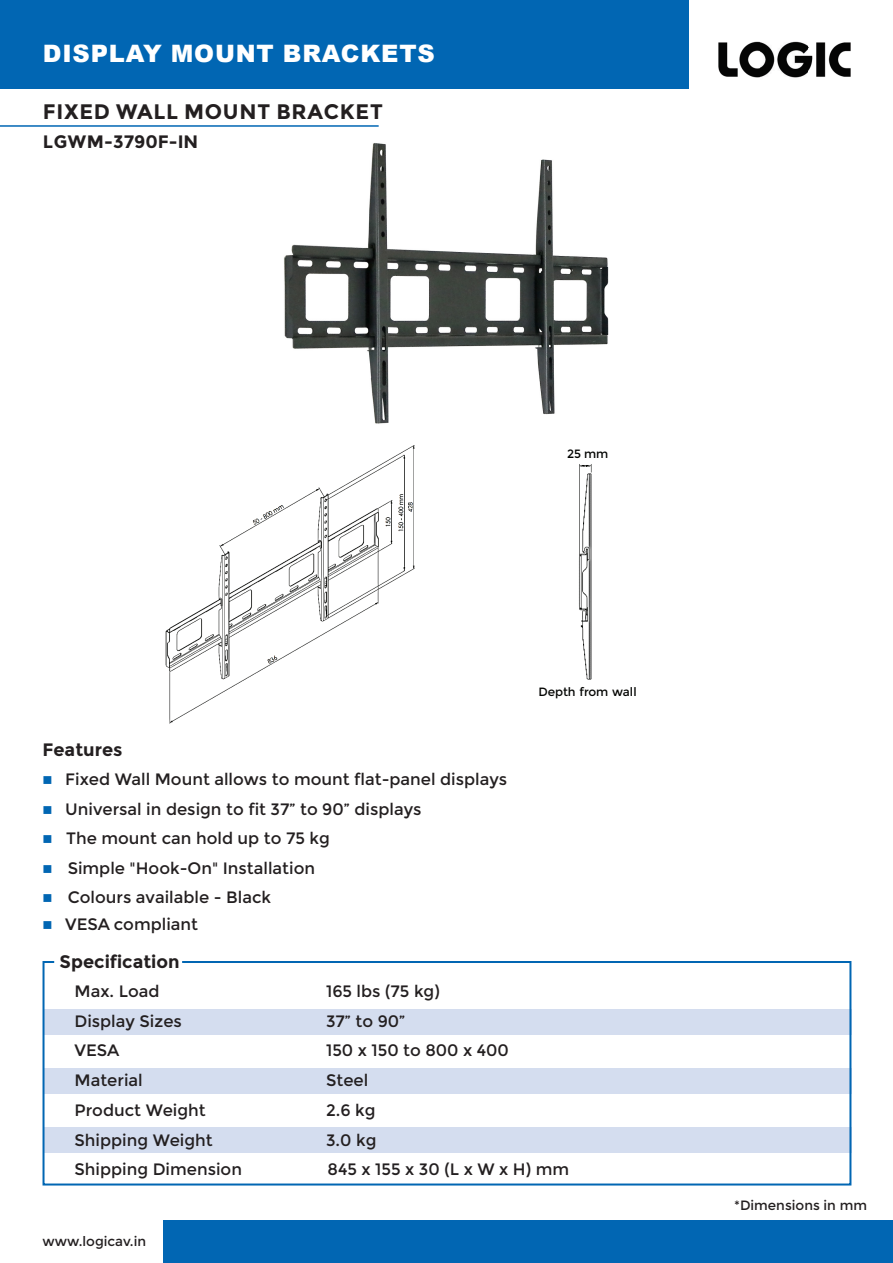
<style>
.page{position:relative;width:893px;height:1263px;background:#fff}
.page>*{position:absolute;margin:0;border:0;box-sizing:border-box;transform-origin:0 0}
.t1{font:900 24px "Arial";letter-spacing:.035em;color:#fff}
.t2{font:700 21px "Montreal";letter-spacing:.035em;color:#231f20}
.t3{font:700 18px "Montreal";color:#231f20}
.t4{font:16.5px/27.2px "Montreal";color:#231f20}
.t5{font:13.5px "Montreal";color:#231f20}
.t6{font:12px "Montreal";color:#040503}
.s1{color:#0166b3}
</style>
<div class="page">
<div style="left:0;top:0;width:689px;height:88px;background:#0166b3"></div>
<img style="left:718px;top:41px;width:133px;height:37px">
<div style="left:164px;top:1220px;width:729px;height:43px;background:#0166b3"></div>
<svg style="left:42px;top:961px;width:810px;height:225px"></svg>
<img style="left:579px;top:464px;width:13px;height:216px">
<img style="left:165px;top:445px;width:250px;height:279px">
<img style="left:284px;top:143px;width:325px;height:281px">
<hr style="left:0;top:125px;width:379px;height:2px;background:#0166b3">
<h1 class="t1" style="left:43px;top:36px;width:393px">DISPLAY MOUNT BRACKETS</h1>
<p class="t2" style="left:43px;top:99px;width:341px">FIXED WALL MOUNT BRACKET</p>
<p class="t3" style="left:43px;top:131px;width:157px">LGWM-3790F-IN</p>
<p class="t6" style="left:567px;top:447px;width:43px">25 mm</p>
<p class="t3" style="left:43px;top:739px;width:82px">Features</p>
<p class="t4" style="left:43px;top:766px;width:466px"><span class="s1">■</span> Fixed Wall Mount allows to mount flat-panel displays</p>
<p class="t4" style="left:43px;top:796px;width:380px"><span class="s1">■</span> Universal in design to fit 37” to 90” displays</p>
<p class="t4" style="left:43px;top:825px;width:289px"><span class="s1">■</span> The mount can hold up to 75 kg</p>
<p class="t4" style="left:43px;top:854px;width:274px"><span class="s1">■</span> Simple "Hook-On" Installation</p>
<p class="t4" style="left:65px;top:884px;width:207px">Colours available - Black<br>VESA compliant</p>
<p class="t3" style="left:60px;top:951px;width:122px">Specification</p>
<p class="t6" style="left:538px;top:685px;width:100px">Depth from wall</p>
<p class="t4" style="left:74px;top:977px;width:87px">Max. Load</p>
<p class="t4" style="left:326px;top:977px;width:115px">165 lbs (75 kg)</p>
<p class="t4" style="left:74px;top:1007px;width:109px">Display Sizes</p>
<p class="t4" style="left:326px;top:1007px;width:81px">37” to 90”</p>
<p class="t4" style="left:74px;top:1037px;width:46px">VESA</p>
<p class="t4" style="left:326px;top:1037px;width:184px">150 x 150 to 800 x 400</p>
<p class="t4" style="left:74px;top:1067px;width:70px">Material</p>
<p class="t4" style="left:326px;top:1067px;width:44px">Steel</p>
<p class="t4" style="left:74px;top:1096px;width:133px">Product Weight</p>
<p class="t4" style="left:326px;top:1096px;width:51px">2.6 kg</p>
<p class="t4" style="left:74px;top:1126px;width:140px">Shipping Weight</p>
<p class="t4" style="left:326px;top:1126px;width:52px">3.0 kg</p>
<p class="t4" style="left:74px;top:1156px;width:169px">Shipping Dimension</p>
<p class="t4" style="left:328px;top:1156px;width:243px">845 x 155 x 30 (L x W x H) mm</p>
<p class="t5" style="left:43px;top:1233px;width:105px">www.logicav.in</p>
<p class="t5" style="left:734px;top:1198px;width:134px">*Dimensions in mm</p>
</div>
